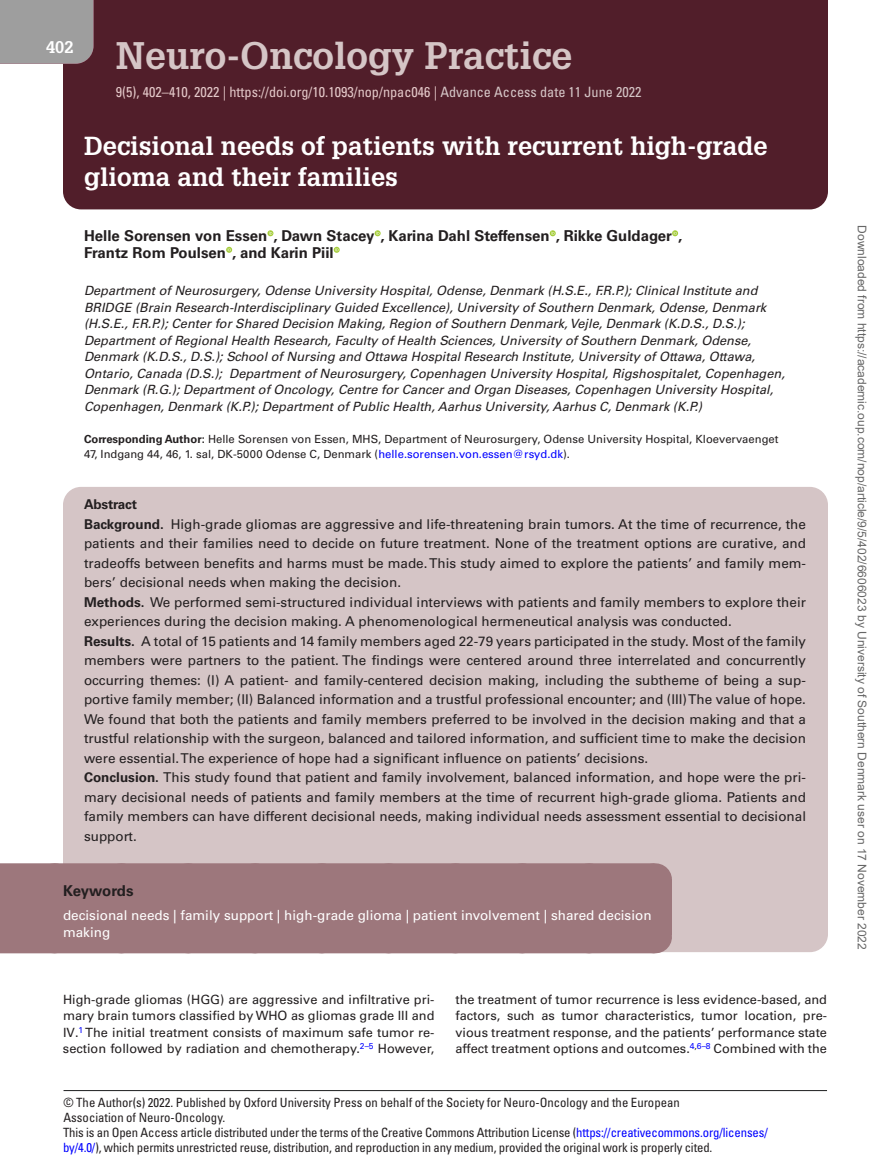
<style>
.page{position:relative;width:891px;height:1175px;background:#fff}
.page>*{position:absolute;margin:0;border:0;box-sizing:border-box;transform-origin:0 0}
.t1{font:700 37.5px "Glypha LT Std";color:#d5c5c6}
.Article_Title{font:700 25.5px/31.5px "Glypha LT Std";color:#fff}
.t2{font:700 16.5px "Glypha LT Std";color:#fff}
.Authors{font:700 15px/16.5px "Univers LT Std";color:#231f20}
.Keywords_Title{font:700 15px "Univers LT Std";letter-spacing:-.015em;color:#231f20}
.t3{font:condensed 14.25px "Univers LT Std";color:#e4c8c9}
.Abstract{font:13.5px/19.5px "Univers LT Std";color:#231f20;text-align:justify}
.Abstract_Last{font:13.5px/19.5px "Univers LT Std";color:#231f20;text-align:justify}
.Keywords2{font:13.5px/16.5px "Univers LT Std";color:#fff}
.Abstract_Title{font:700 13.5px "Univers LT Std";letter-spacing:-.015em;color:#231f20}
.Affiliation{font:italic 12.75px/16.5px "Univers LT Std";color:#231f20}
.Text{font:12.75px/16.5px "Univers LT Std";color:#231f20;text-align:justify}
.License{font:condensed 12.75px/15px "Univers LT Std";letter-spacing:-.01em;color:#231f20}
.CopyrightLine{font:condensed 12.75px/15px "Univers LT Std";color:#231f20}
.t4{font:12px "Arial";color:#666}
.FM_Correspondence{font:11.25px/15px "Univers LT Std";color:#231f20}
.s1{color:#d5c5c6}
.s2{font-weight:700}
.s3{color:#00f}
</style>
<div class="page">
<div style="left:63px;top:0;width:765px;height:166px;background:#511e2a"></div>
<div style="left:63px;top:487px;width:765px;height:465px;background:#d5c5c6;border-radius:18px"></div>
<div style="left:0;top:879px;width:671px;height:56px;background:#9d777c"></div>
<div style="left:0;top:863px;width:655px;height:33px;background:#9d777c"></div>
<svg style="left:55px;top:863px;width:566px;height:1px"></svg>
<hr style="left:655px;top:863px;width:1px;height:33px;background:#9d777c">
<div style="left:0;top:897px;width:665px;height:43px;background:#9d777c"></div>
<div style="left:0;top:920px;width:655px;height:33px;background:#9d777c"></div>
<hr style="left:655px;top:920px;width:1px;height:33px;background:#9d777c">
<svg style="left:267px;top:230px;width:6px;height:6px"></svg>
<svg style="left:375px;top:230px;width:6px;height:6px"></svg>
<svg style="left:550px;top:230px;width:6px;height:6px"></svg>
<svg style="left:672px;top:230px;width:6px;height:6px"></svg>
<svg style="left:226px;top:247px;width:6px;height:6px"></svg>
<svg style="left:334px;top:247px;width:6px;height:6px"></svg>
<hr style="left:64px;top:1090px;width:763px;height:1px;background:#1d1e1f">
<div style="left:63px;top:166px;width:765px;height:43px;background:#511e2a"></div>
<div style="left:0;top:0;width:94px;height:64px;background:#9e9e9e"></div>
<p class="t2" style="left:46px;top:37px;width:29px">402</p>
<h1 class="t1" style="left:116px;top:32px;width:458px">Neuro-Oncology Practice</h1>
<p class="t3" style="left:116px;top:83px;width:527px">9(5), 402–410, 2022 | https://doi.org/10.1093/nop/npac046 | <span class="s1">Advance Access date 11 June 2022</span></p>
<h1 class="Article_Title" style="left:84px;top:129px;width:685px">Decisional needs of patients with recurrent high-grade glioma and their families</h1>
<p class="Authors" style="left:84px;top:228px;width:600px">Helle Sorensen von Essen , Dawn Stacey , Karina Dahl Steffensen , Rikke Guldager ,<br>Frantz Rom Poulsen , and Karin Piil</p>
<p class="Affiliation" style="left:84px;top:283px;width:702px">Department of Neurosurgery, Odense University Hospital, Odense, Denmark (H.S.E., F.R.P.); Clinical Institute and BRIDGE (Brain Research-Interdisciplinary Guided Excellence), University of Southern Denmark, Odense, Denmark (H.S.E., F.R.P.); Center for Shared Decision Making, Region of Southern Denmark, Vejle, Denmark (K.D.S., D.S.); Department of Regional Health Research, Faculty of Health Sciences, University of Southern Denmark, Odense, Denmark (K.D.S., D.S.); School of Nursing and Ottawa Hospital Research Institute, University of Ottawa, Ottawa, Ontario, Canada (D.S.); Department of Neurosurgery, Copenhagen University Hospital, Rigshospitalet, Copenhagen, Denmark (R.G.); Department of Oncology, Centre for Cancer and Organ Diseases, Copenhagen University Hospital, Copenhagen, Denmark (K.P.); Department of Public Health, Aarhus University, Aarhus C, Denmark (K.P.)</p>
<p class="FM_Correspondence" style="left:84px;top:432px;width:696px"><span class="s2">Corresponding Author:</span> Helle Sorensen von Essen, MHS, Department of Neurosurgery, Odense University Hospital, Kloevervaenget<br>47, Indgang 44, 46, 1. sal, DK-5000 Odense C, Denmark (<span class="s3">helle.sorensen.von.essen@rsyd.dk</span>).</p>
<h2 class="Abstract_Title" style="left:84px;top:496px;width:55px">Abstract</h2>
<p class="Abstract" style="left:84px;top:514px;width:724px"><span class="s2">Background.</span> High-grade gliomas are aggressive and life-threatening brain tumors. At the time of recurrence, the patients and their families need to decide on future treatment. None of the treatment options are curative, and tradeoffs between benefits and harms must be made. This study aimed to explore the patients’ and family mem&shy;bers’ decisional needs when making the decision.</p>
<p class="Abstract" style="left:84px;top:592px;width:724px"><span class="s2">Methods.</span> We performed semi-structured individual interviews with patients and family members to explore their experiences during the decision making. A phenomenological hermeneutical analysis was conducted.</p>
<p class="Abstract" style="left:84px;top:631px;width:724px"><span class="s2">Results.</span> A total of 15 patients and 14 family members aged 22-79 years participated in the study. Most of the family members were partners to the patient. The findings were centered around three interrelated and concurrently occurring themes: (I) A patient- and family-centered decision making, including the subtheme of being a sup&shy;portive family member; (II) Balanced information and a trustful professional encounter; and (III) The value of hope.<br>We found that both the patients and family members preferred to be involved in the decision making and that a trustful relationship with the surgeon, balanced and tailored information, and sufficient time to make the decision were essential. The experience of hope had a significant influence on patients’ decisions.</p>
<p class="Abstract_Last" style="left:84px;top:767px;width:724px"><span class="s2">Conclusion.</span> This study found that patient and family involvement, balanced information, and hope were the pri&shy;mary decisional needs of patients and family members at the time of recurrent high-grade glioma. Patients and family members can have different decisional needs, making individual needs assessment essential to decisional support.</p>
<p class="Keywords_Title" style="left:63px;top:882px;width:72px">Keywords</p>
<p class="Keywords2" style="left:63px;top:907px;width:590px">decisional needs | family support | high-grade glioma | patient involvement | shared decision making</p>
<p class="Text" style="left:63px;top:991px;width:373px">High-grade gliomas (HGG) are aggressive and infiltrative pri&shy;mary brain tumors classified by WHO as gliomas grade III and IV.<sup>1</sup> The initial treatment consists of maximum safe tumor re&shy;section followed by radiation and chemotherapy.<sup>2–5</sup> However,</p>
<p class="Text" style="left:456px;top:991px;width:373px">the treatment of tumor recurrence is less evidence-based, and factors, such as tumor characteristics, tumor location, pre&shy;vious treatment response, and the patients’ performance state affect treatment options and outcomes.<sup>4</sup><sup>,</sup><sup>6–8</sup> Combined with the</p>
<p class="CopyrightLine" style="left:64px;top:1095px;width:618px">© The Author(s) 2022. Published by Oxford University Press on behalf of the Society for Neuro-Oncology and the European<br>Association of Neuro-Oncology.</p>
<p class="License" style="left:63px;top:1125px;width:706px">This is an Open Access article distributed under the terms of the Creative Commons Attribution License (<span class="s3">https://creativecommons.org/licenses/ by/4.0/</span>), which permits unrestricted reuse, distribution, and reproduction in any medium, provided the original work is properly cited.</p>
<p class="t4" style="left:866px;top:225px;width:725px;rotate:90deg">Downloaded from https://academic.oup.com/nop/article/9/5/402/6606023 by University of Southern Denmark user on 17 November 2022</p>
</div>
